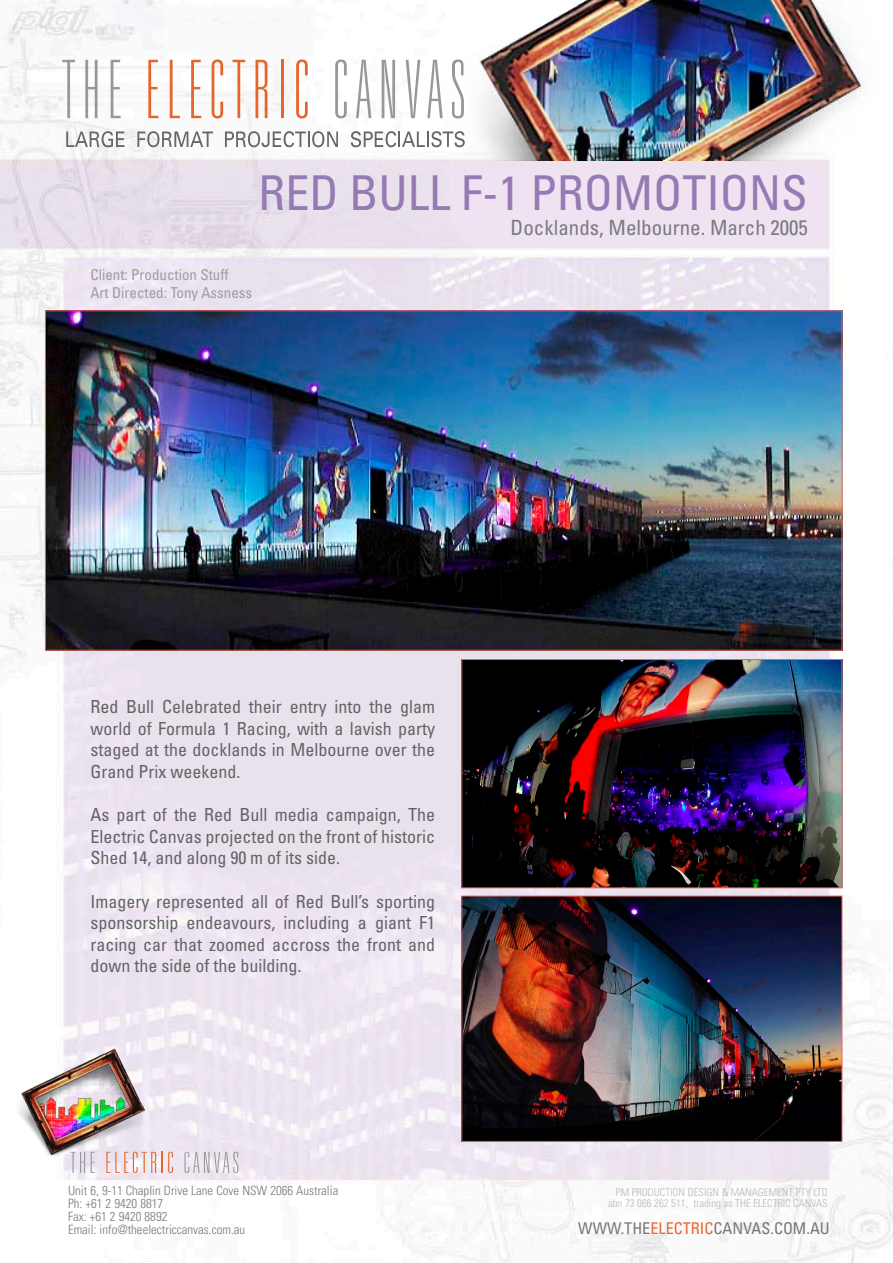
<style>
.page{position:relative;width:893px;height:1263px;background:#fff}
.page>*{position:absolute;margin:0;border:0;box-sizing:border-box;transform-origin:0 0}
.t1{font:condensed 48px "Univers";color:#957ab4}
.t2{font:condensed 21px "Univers";color:#797b7d}
.t3{font:condensed 18px/21.6px "Univers";color:#636466;text-align:justify}
.t4{font:condensed 16.2px "Univers";color:#787878}
.t5{font:condensed 15px/18px "Univers";color:#9c9d9f}
.t6{font:300 condensed 12.9px/12.9px "Univers";color:#787878}
.t7{font:300 condensed 10.8px/10.8px "Univers";color:#b8b8b8;text-align:right}
.s1{color:#eb6632}
</style>
<div class="page">
<img style="left:0;top:0;width:893px;height:1263px">
<img style="left:441px;top:0;width:452px;height:161px">
<img style="left:47px;top:312px;width:793px;height:337px">
<img style="left:463px;top:898px;width:377px;height:242px">
<div style="left:461px;top:896px;width:381px;height:246px;border:1px solid #e76666"></div>
<img style="left:463px;top:661px;width:377px;height:225px">
<div style="left:461px;top:659px;width:381px;height:229px;border:1px solid #e76666"></div>
<img style="left:13px;top:1047px;width:133px;height:113px">
<svg style="left:62px;top:60px;width:13px;height:58px"></svg>
<svg style="left:85px;top:60px;width:13px;height:58px"></svg>
<svg style="left:111px;top:60px;width:10px;height:58px"></svg>
<svg style="left:148px;top:60px;width:10px;height:58px"></svg>
<svg style="left:170px;top:60px;width:10px;height:58px"></svg>
<svg style="left:191px;top:60px;width:10px;height:58px"></svg>
<svg style="left:212px;top:59px;width:11px;height:59px"></svg>
<svg style="left:232px;top:60px;width:13px;height:58px"></svg>
<svg style="left:256px;top:60px;width:11px;height:58px"></svg>
<hr style="left:281px;top:60px;width:3px;height:58px;background:#e5662b">
<svg style="left:296px;top:59px;width:12px;height:59px"></svg>
<svg style="left:335px;top:59px;width:12px;height:59px"></svg>
<svg style="left:356px;top:60px;width:15px;height:58px"></svg>
<svg style="left:382px;top:60px;width:13px;height:58px"></svg>
<svg style="left:406px;top:60px;width:14px;height:58px"></svg>
<svg style="left:427px;top:60px;width:16px;height:58px"></svg>
<svg style="left:452px;top:59px;width:12px;height:59px"></svg>
<svg style="left:66px;top:131px;width:58px;height:16px"></svg>
<svg style="left:137px;top:131px;width:76px;height:16px"></svg>
<svg style="left:225px;top:131px;width:113px;height:16px"></svg>
<svg style="left:351px;top:131px;width:114px;height:16px"></svg>
<svg style="left:70px;top:1152px;width:15px;height:21px"></svg>
<svg style="left:91px;top:1152px;width:4px;height:21px"></svg>
<svg style="left:106px;top:1152px;width:50px;height:21px"></svg>
<svg style="left:162px;top:1152px;width:11px;height:21px"></svg>
<svg style="left:184px;top:1152px;width:54px;height:21px"></svg>
<h1 class="t1" style="left:259px;top:163px;width:551px">RED BULL F-1 PROMOTIONS</h1>
<p class="t2" style="left:510px;top:215px;width:299px">Docklands, Melbourne. March 2005</p>
<p class="t5" style="left:90px;top:265px;width:163px">Client: Production Stuff<br>Art Directed: Tony Assness</p>
<p class="t3" style="left:90px;top:695px;width:346px">Red Bull Celebrated their entry into the glam world of Formula 1 Racing, with a lavish party staged at the docklands in Melbourne over the Grand Prix weekend.</p>
<p class="t3" style="left:90px;top:803px;width:346px">As part of the Red Bull media campaign, The Electric Canvas projected on the front of historic Shed 14, and along 90 m of its side.</p>
<p class="t3" style="left:90px;top:890px;width:346px">Imagery represented all of Red Bull’s sporting sponsorship endeavours, including a giant F1 racing car that zoomed accross the front and down the side of the building.</p>
<p class="t6" style="left:68px;top:1184px;width:272px">Unit 6, 9-11 Chaplin Drive Lane Cove NSW 2066 Australia Ph: +61 2 9420 8817<br>Fax: +61 2 9420 8892<br>Email: info@theelectriccanvas.com.au</p>
<p class="t7" style="left:608px;top:1187px;width:221px">PM PRODUCTION DESIGN &amp; MANAGEMENT PTY LTD abn 73 066 262 511, trading as THE ELECTRIC CANVAS</p>
<p class="t4" style="left:578px;top:1217px;width:253px">WWW.THE<span class="s1">ELECTRIC</span>CANVAS.COM.AU</p>
</div>
